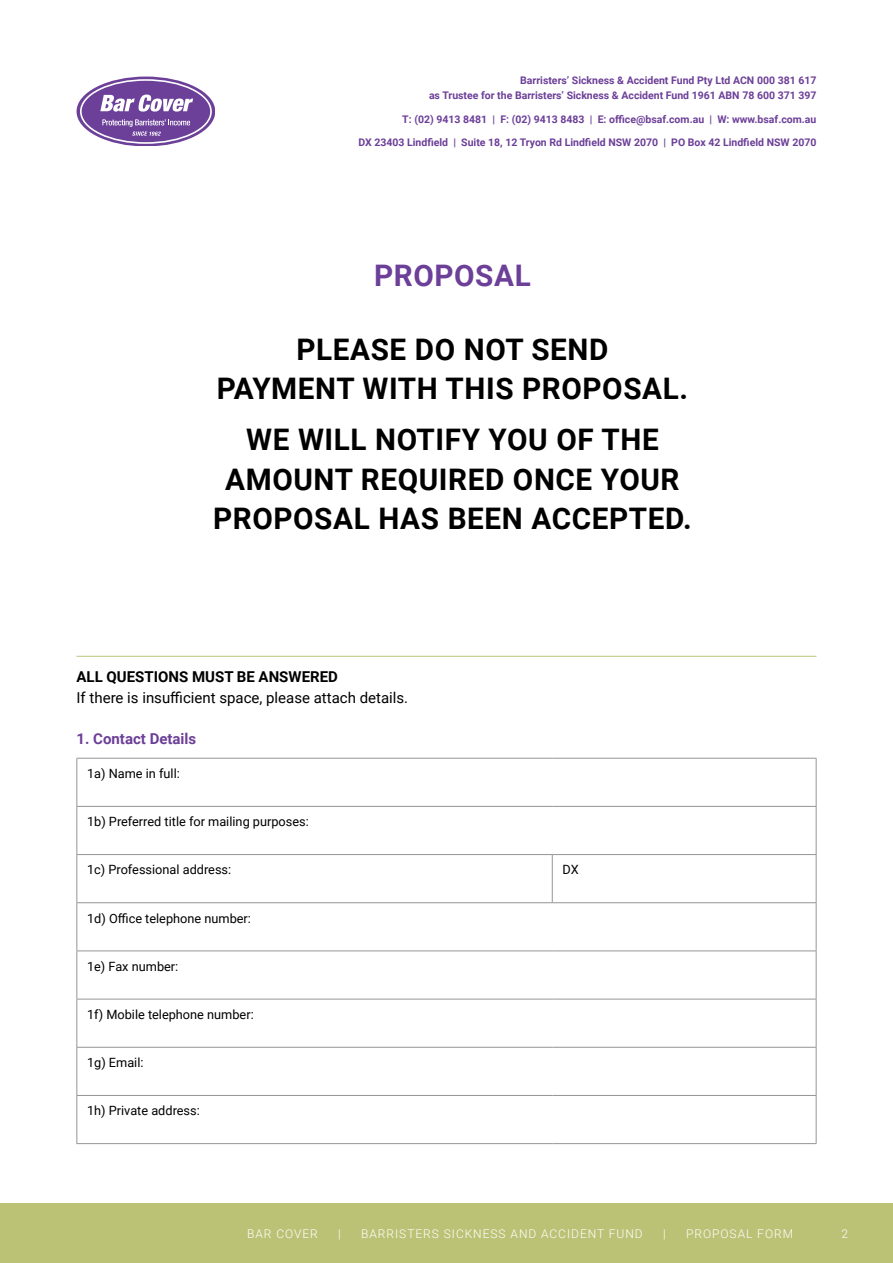
<style>
.page{position:relative;width:893px;height:1263px;background:#fff}
.page>*{position:absolute;margin:0;border:0;box-sizing:border-box;transform-origin:0 0}
.t1{font:700 29.7px/39.6px "Roboto";letter-spacing:.02em;color:#000;text-align:center}
.t2{font:700 29.7px "Roboto";letter-spacing:.02em;color:#6c3f98}
.t3{font:15px "Roboto";color:#000}
.t4{font:700 15px "Roboto";color:#000}
.t5{font:700 15px "Roboto";color:#6c3f98}
.t6{font:12.75px "Roboto";color:#000}
.t7{font:300 12px "Roboto";letter-spacing:.08em;color:#fff}
.t8{font:700 10.5px/15px "Roboto";color:#6c3f98;text-align:right}
</style>
<div class="page">
<div style="left:0;top:1203px;width:893px;height:60px;background:#bcc275"></div>
<hr style="left:77px;top:758px;width:475px;height:1px;background:#939598">
<hr style="left:77px;top:758px;width:1px;height:48px;background:#939598">
<hr style="left:552px;top:758px;width:264px;height:1px;background:#939598">
<hr style="left:816px;top:758px;width:1px;height:48px;background:#939598">
<hr style="left:77px;top:806px;width:475px;height:1px;background:#939598">
<hr style="left:77px;top:807px;width:1px;height:47px;background:#939598">
<hr style="left:552px;top:806px;width:264px;height:1px;background:#939598">
<hr style="left:816px;top:807px;width:1px;height:47px;background:#939598">
<hr style="left:77px;top:854px;width:475px;height:1px;background:#939598">
<hr style="left:77px;top:855px;width:1px;height:47px;background:#939598">
<hr style="left:552px;top:854px;width:264px;height:1px;background:#939598">
<hr style="left:552px;top:855px;width:1px;height:47px;background:#939598">
<hr style="left:816px;top:855px;width:1px;height:47px;background:#939598">
<hr style="left:77px;top:902px;width:475px;height:1px;background:#939598">
<hr style="left:77px;top:903px;width:1px;height:47px;background:#939598">
<hr style="left:552px;top:902px;width:264px;height:1px;background:#939598">
<hr style="left:816px;top:903px;width:1px;height:47px;background:#939598">
<hr style="left:77px;top:950px;width:475px;height:1px;background:#939598">
<hr style="left:77px;top:951px;width:1px;height:48px;background:#939598">
<hr style="left:552px;top:950px;width:264px;height:1px;background:#939598">
<hr style="left:816px;top:951px;width:1px;height:48px;background:#939598">
<hr style="left:77px;top:999px;width:475px;height:1px;background:#939598">
<hr style="left:77px;top:999px;width:1px;height:48px;background:#939598">
<hr style="left:552px;top:999px;width:264px;height:1px;background:#939598">
<hr style="left:816px;top:999px;width:1px;height:48px;background:#939598">
<hr style="left:77px;top:1047px;width:475px;height:1px;background:#939598">
<hr style="left:77px;top:1047px;width:1px;height:48px;background:#939598">
<hr style="left:552px;top:1047px;width:264px;height:1px;background:#939598">
<hr style="left:816px;top:1047px;width:1px;height:48px;background:#939598">
<hr style="left:77px;top:1095px;width:475px;height:1px;background:#939598">
<hr style="left:77px;top:1096px;width:1px;height:47px;background:#939598">
<hr style="left:552px;top:1095px;width:264px;height:1px;background:#939598">
<hr style="left:816px;top:1096px;width:1px;height:47px;background:#939598">
<hr style="left:77px;top:1143px;width:475px;height:1px;background:#939598">
<hr style="left:552px;top:1143px;width:264px;height:1px;background:#939598">
<hr style="left:77px;top:656px;width:739px;height:1px;background:#bcc275">
<svg style="left:77px;top:77px;width:138px;height:69px"></svg>
<p class="t8" style="left:429px;top:73px;width:389px">Barristers’ Sickness &amp; Accident Fund Pty Ltd ACN 000 381 617<br>as Trustee for the Barristers’ Sickness &amp; Accident Fund 1961 ABN 78 600 371 397</p>
<p class="t8" style="left:402px;top:111px;width:416px">T: (02) 9413 8481 | F: (02) 9413 8483 | E: office@bsaf.com.au | W: www.bsaf.com.au</p>
<p class="t8" style="left:358px;top:135px;width:460px">DX 23403 Lindfield | Suite 18, 12 Tryon Rd Lindfield NSW 2070 | PO Box 42 Lindfield NSW 2070</p>
<h1 class="t2" style="left:374px;top:255px;width:158px">PROPOSAL</h1>
<h1 class="t1" style="left:217px;top:328px;width:473px">PLEASE DO NOT SEND<br>PAYMENT WITH THIS PROPOSAL.</h1>
<h1 class="t1" style="left:213px;top:418px;width:480px">WE WILL NOTIFY YOU OF THE<br>AMOUNT REQUIRED ONCE YOUR<br>PROPOSAL HAS BEEN ACCEPTED.</h1>
<h2 class="t4" style="left:77px;top:666px;width:263px">ALL QUESTIONS MUST BE ANSWERED</h2>
<h2 class="t3" style="left:77px;top:687px;width:333px">If there is insufficient space, please attach details.</h2>
<h2 class="t5" style="left:77px;top:728px;width:121px">1. Contact Details</h2>
<p class="t6" style="left:87px;top:764px;width:94px">1a) Name in full:</p>
<p class="t6" style="left:87px;top:813px;width:223px">1b) Preferred title for mailing purposes:</p>
<p class="t6" style="left:87px;top:861px;width:146px">1c) Professional address:</p>
<p class="t6" style="left:562px;top:861px;width:18px">DX</p>
<p class="t6" style="left:87px;top:909px;width:165px">1d) Office telephone number:</p>
<p class="t6" style="left:87px;top:957px;width:93px">1e) Fax number:</p>
<p class="t6" style="left:87px;top:1005px;width:168px">1f) Mobile telephone number:</p>
<p class="t6" style="left:87px;top:1053px;width:58px">1g) Email:</p>
<p class="t6" style="left:87px;top:1102px;width:114px">1h) Private address:</p>
<p class="t7" style="left:247px;top:1225px;width:72px">BAR COVER</p>
<p class="t7" style="left:338px;top:1225px;width:4px">|</p>
<p class="t7" style="left:361px;top:1225px;width:283px">BARRISTERS SICKNESS AND ACCIDENT FUND</p>
<p class="t7" style="left:663px;top:1225px;width:4px">|</p>
<p class="t7" style="left:686px;top:1225px;width:108px">PROPOSAL FORM</p>
<p class="t7" style="left:841px;top:1225px;width:8px">2</p>
</div>
